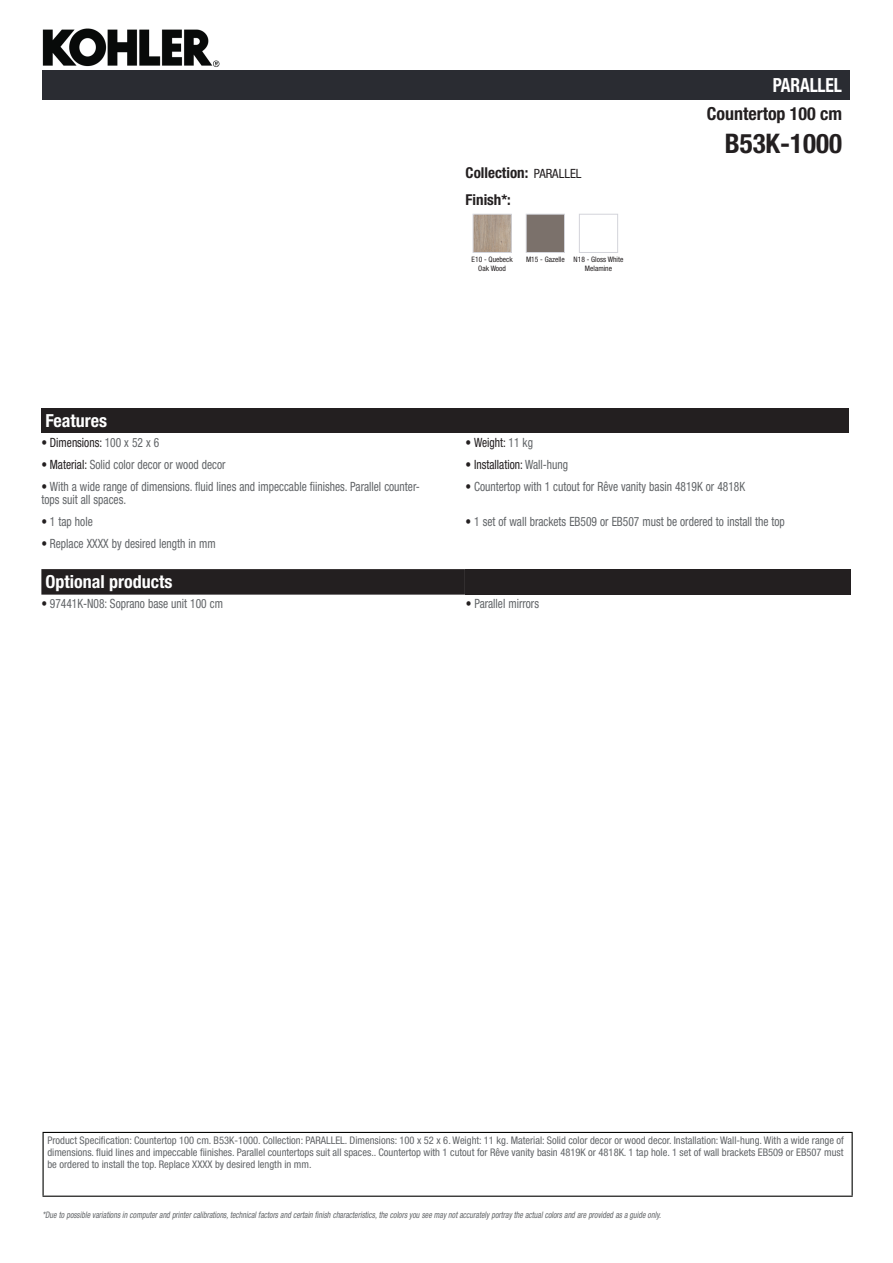
<style>
.page{position:relative;width:893px;height:1263px;background:#fff}
.page>*{position:absolute;margin:0;border:0;box-sizing:border-box;transform-origin:0 0}
.t1{font:700 condensed 27px "Helvetica Neue LT Std";color:#231f20}
.t2{font:700 condensed 19.5px "Helvetica Neue LT Std";letter-spacing:-.01em;color:#fff;scale:.9 1}
.t3{font:700 condensed 18px "Helvetica Neue LT Std";color:#fff}
.t4{font:700 condensed 18px "Helvetica Neue LT Std";color:#231f20}
.t5{font:700 condensed 15px/27.8px "Helvetica Neue LT Std";color:#231f20}
.t6{font:condensed 12.75px/13.5px "Helvetica Neue LT Std";color:#626568;scale:.9 1}
.t7{font:condensed 12.75px "Helvetica Neue LT Std";color:#231f20;scale:.9 1}
.t8{font:condensed 10.5px/12px "Helvetica Neue LT Std";color:#626568;text-align:justify}
.t9{font:italic condensed 9px "Helvetica Neue LT Std";color:#626568;scale:.87 1}
.t10{font:condensed 7.5px/9px "Helvetica Neue LT Std";color:#231f20;text-align:center}
.s1{font-weight:400;font-size:12.75px}
.s2{color:#626568}
.s3{color:#231f20}
</style>
<div class="page">
<img style="left:42px;top:28px;width:188px;height:53px">
<img style="left:475px;top:216px;width:35px;height:35px">
<div style="left:473px;top:214px;width:39px;height:39px;border:1px solid #d3d4da"></div>
<div style="left:526px;top:214px;width:39px;height:39px;border:1px solid #d3d4da"></div>
<div style="left:579px;top:214px;width:39px;height:39px;border:1px solid #d3d4da"></div>
<div style="left:41px;top:408px;width:808px;height:25px;background:#231f20"></div>
<svg style="left:41px;top:569px;width:424px;height:26px;background:#272324"></svg>
<div style="left:465px;top:569px;width:385px;height:26px;background:#231f20"></div>
<div style="left:43px;top:71px;width:807px;height:29px;background:#2a2c32"></div>
<hr style="left:43px;top:1132px;width:810px;height:1px;background:#040503">
<hr style="left:43px;top:1133px;width:1px;height:62px;background:#040503">
<hr style="left:852px;top:1133px;width:1px;height:62px;background:#040503">
<hr style="left:43px;top:1195px;width:810px;height:2px;background:#040503">
<h2 class="t2" style="left:773px;top:74px;width:78px">PARALLEL</h2>
<h3 class="t4" style="left:707px;top:103px;width:137px">Countertop 100 cm</h3>
<h3 class="t5" style="left:466px;top:158px;width:117px">Collection: <span class="s1">PARALLEL<br></span>Finish*:</h3>
<p class="t10" style="left:472px;top:255px;width:43px">E10 - Quebeck<br>Oak Wood</p>
<p class="t10" style="left:585px;top:255px;width:40px;text-align:left;text-indent:-59px">M15 - Gazelle N18 - Gloss White<br>Melamine</p>
<h1 class="t1" style="left:725px;top:127px;width:119px">B53K-1000</h1>
<h3 class="t3" style="left:46px;top:410px;width:63px">Features</h3>
<p class="t7" style="left:41px;top:435px;width:132px">• Dimensions: <span class="s2">100 x 52 x 6</span></p>
<p class="t7" style="left:466px;top:435px;width:76px">• Weight: <span class="s2">11 kg</span></p>
<p class="t6" style="left:41px;top:457px;width:206px"><span class="s3">• Material:</span> Solid color decor or wood decor</p>
<p class="t7" style="left:466px;top:457px;width:115px">• Installation: <span class="s2">Wall-hung</span></p>
<p class="t6" style="left:41px;top:479px;width:422px"><span class="s3">•</span> With a wide range of dimensions. fluid lines and impeccable fiinishes. Parallel counter&shy;tops suit all spaces.</p>
<p class="t6" style="left:466px;top:479px;width:312px"><span class="s3">•</span> Countertop with 1 cutout for Rêve vanity basin 4819K or 4818K</p>
<p class="t6" style="left:41px;top:515px;width:59px"><span class="s3">•</span> 1 tap hole</p>
<p class="t6" style="left:466px;top:515px;width:356px"><span class="s3">•</span> 1 set of wall brackets EB509 or EB507 must be ordered to install the top</p>
<p class="t6" style="left:41px;top:536px;width:195px"><span class="s3">•</span> Replace XXXX by desired length in mm</p>
<h3 class="t3" style="left:46px;top:571px;width:128px">Optional products</h3>
<p class="t6" style="left:41px;top:597px;width:203px"><span class="s3">•</span> 97441K-N08: Soprano base unit 100 cm</p>
<p class="t6" style="left:466px;top:597px;width:83px"><span class="s3">•</span> Parallel mirrors</p>
<p class="t8" style="left:47px;top:1134px;width:798px">Product Specification: Countertop 100 cm. B53K-1000. Collection: PARALLEL. Dimensions: 100 x 52 x 6. Weight: 11 kg. Material: Solid color decor or wood decor. Installation: Wall-hung. With a wide range of dimensions. fluid lines and impeccable fiinishes. Parallel countertops suit all spaces.. Countertop with 1 cutout for Rêve vanity basin 4819K or 4818K. 1 tap hole. 1 set of wall brackets EB509 or EB507 must be ordered to install the top. Replace XXXX by desired length in mm.</p>
<p class="t9" style="left:43px;top:1210px;width:714px">*Due to possible variationsin computerand printercalibrations,technicalfactorsand certain finish characteristics,the colorsyou see maynotaccuratelyportraythe actualcolorsand are provided asa guide only.</p>
</div>
